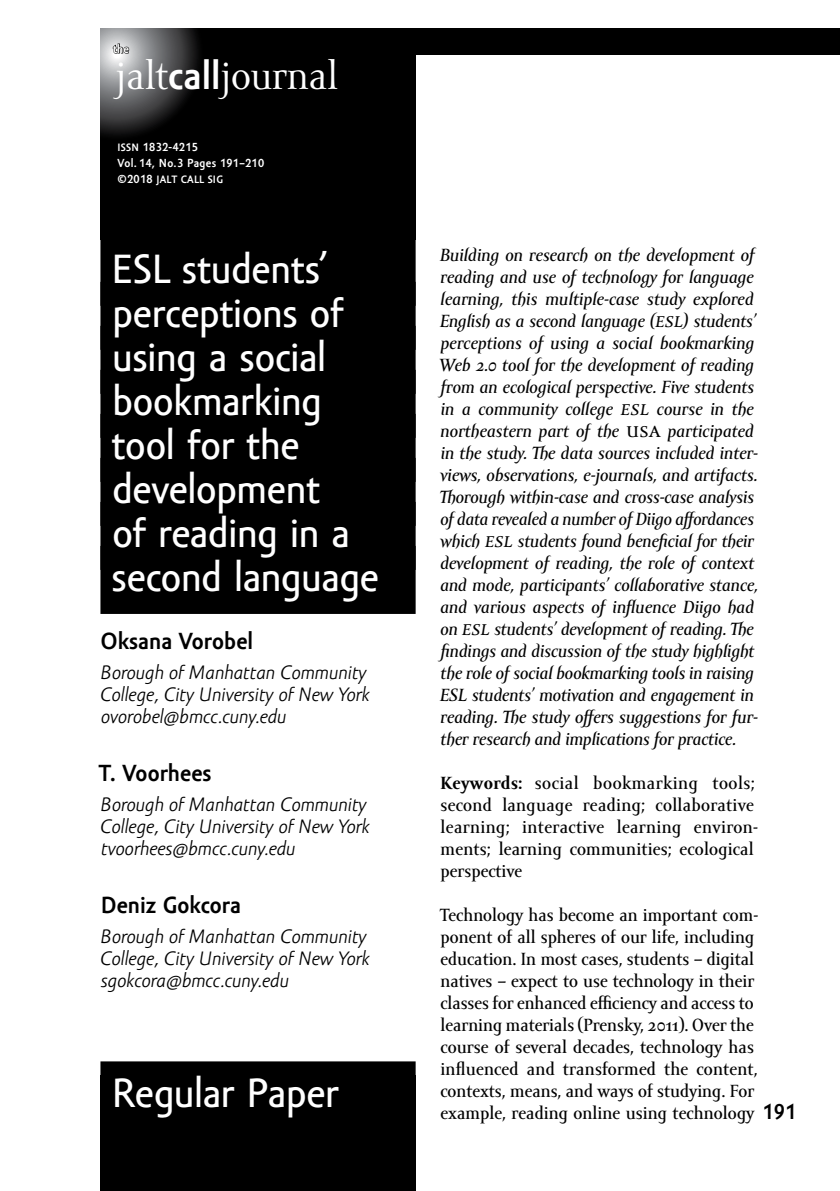
<style>
.page{position:relative;width:840px;height:1191px;background:#fff}
.page>*{position:absolute;margin:0;border:0;box-sizing:border-box;transform-origin:0 0}
.t1{font:42px/44px "Amor Sans Text Pro";letter-spacing:-.01em;color:#fff}
.t2{font:40px "Amor Serif Pro";color:#fff}
.t3{font:700 24px "Amor Sans Pro";color:#000}
.t4{font:700 22px "Amor Sans Pro";color:#000}
.t5{font:italic 20px/22px "Amor Sans Pro";color:#000}
.t6{font:italic 18px/22px "Amor Serif Text Pro";letter-spacing:.005em;color:#000}
.t7{font:18px/22px "Amor Serif Text Pro";color:#000}
.t8{font:700 12px/16px "Amor Sans Pro";letter-spacing:.025em;color:#fff}
.t9{font:700 11px "Amor Sans Pro";letter-spacing:.025em;color:#fff}
.s1{font-family:"Amor Sans Pro";font-weight:700}
.s2{font-size:11px}
.s3{font-size:12px}
.s4{font-family:"Amor Serif Pro";font-size:23px}
.s5{font-family:"Amor Serif Pro";font-style:normal;font-size:23px}
.s6{font-weight:700}
</style>
<div class="page">
<div style="left:108px;top:28px;width:731px;height:27px;background:#000"></div>
<svg style="left:100px;top:28px;width:315px;height:210px;background:#0d0d0e"></svg>
<svg style="left:112px;top:43px;width:18px;height:11px"></svg>
<div style="left:100px;top:1075px;width:315px;height:116px;background:#000"></div>
<div style="left:100px;top:1061px;width:315px;height:68px;background:#000"></div>
<div style="left:100px;top:238px;width:315px;height:68px;background:#000"></div>
<div style="left:100px;top:282px;width:315px;height:68px;background:#000"></div>
<div style="left:100px;top:326px;width:315px;height:68px;background:#000"></div>
<div style="left:100px;top:370px;width:315px;height:68px;background:#000"></div>
<div style="left:100px;top:414px;width:315px;height:68px;background:#000"></div>
<div style="left:100px;top:458px;width:315px;height:68px;background:#000"></div>
<div style="left:100px;top:502px;width:315px;height:68px;background:#000"></div>
<div style="left:100px;top:546px;width:315px;height:68px;background:#000"></div>
<p class="t8" style="left:113px;top:41px;width:17px">the</p>
<h2 class="t2" style="left:116px;top:54px;width:223px">jalt<span class="s1">call</span>journal</h2>
<p class="t8" style="left:117px;top:139px;width:148px"><span class="s2">issn</span> 1832-4215<br>Vol. 14, No.3 Pages 191–210</p>
<p class="t9" style="left:117px;top:173px;width:107px"><span class="s3">©2018</span> jalt call sig</p>
<h1 class="t1" style="left:111px;top:248px;width:269px">ESL students’ perceptions of using a social bookmarking tool for the development<br>of reading in a second language</h1>
<h3 class="t3" style="left:100px;top:628px;width:154px">Oksana Vorobel</h3>
<p class="t5" style="left:100px;top:662px;width:270px">Borough of Manhattan Community<br>College, City University of New York ovorobel@bmcc.cuny.edu</p>
<h3 class="t3" style="left:99px;top:760px;width:114px">T. Voorhees</h3>
<p class="t5" style="left:100px;top:794px;width:270px">Borough of Manhattan Community<br>College, City University of New York tvoorhees@bmcc.cuny.edu</p>
<h3 class="t3" style="left:101px;top:892px;width:142px">Deniz Gokcora</h3>
<p class="t5" style="left:100px;top:926px;width:270px">Borough of Manhattan Community<br>College, City University of New York sgokcora@bmcc.cuny.edu</p>
<h1 class="t1" style="left:112px;top:1072px;width:228px">Regular Paper</h1>
<p class="t6" style="left:439px;top:245px;width:320px">Building on research on the development of reading and use of technology for language learning, this multiple-case study explored English as a second language (<span class="s4">esl</span>) students’ perceptions of using a social bookmarking Web 2.0 tool for the development of reading from an ecological perspective. Five students in a community college <span class="s4">esl</span> course in the northeastern part of the <span class="s5">usa</span> participated in the study. The data sources included inter&shy;views, observations, e-journals, and artifacts.<br>Thorough within-case and cross-case analysis of data revealed a number of Diigo affordances which <span class="s4">esl</span> students found beneficial for their development of reading, the role of context and mode, participants’ collaborative stance, and various aspects of influence Diigo had on <span class="s4">esl</span> students’ development of reading. The findings and discussion of the study highlight the role of social bookmarking tools in raising ESL students’ motivation and engagement in reading. The study offers suggestions for fur&shy;ther research and implications for practice.</p>
<p class="t7" style="left:440px;top:773px;width:319px"><span class="s6">Keywords:</span> social bookmarking tools; second language reading; collaborative learning; interactive learning environ&shy;ments; learning communities; ecological perspective</p>
<p class="t7" style="left:440px;top:905px;width:319px">Technology has become an important com&shy;ponent of all spheres of our life, including education. In most cases, students – digital natives – expect to use technology in their classes for enhanced efficiency and access to learning materials (Prensky, 2011). Over the course of several decades, technology has influenced and transformed the content, contexts, means, and ways of studying. For example, reading online using technology</p>
<p class="t4" style="left:762px;top:1099px;width:35px">191</p>
</div>
